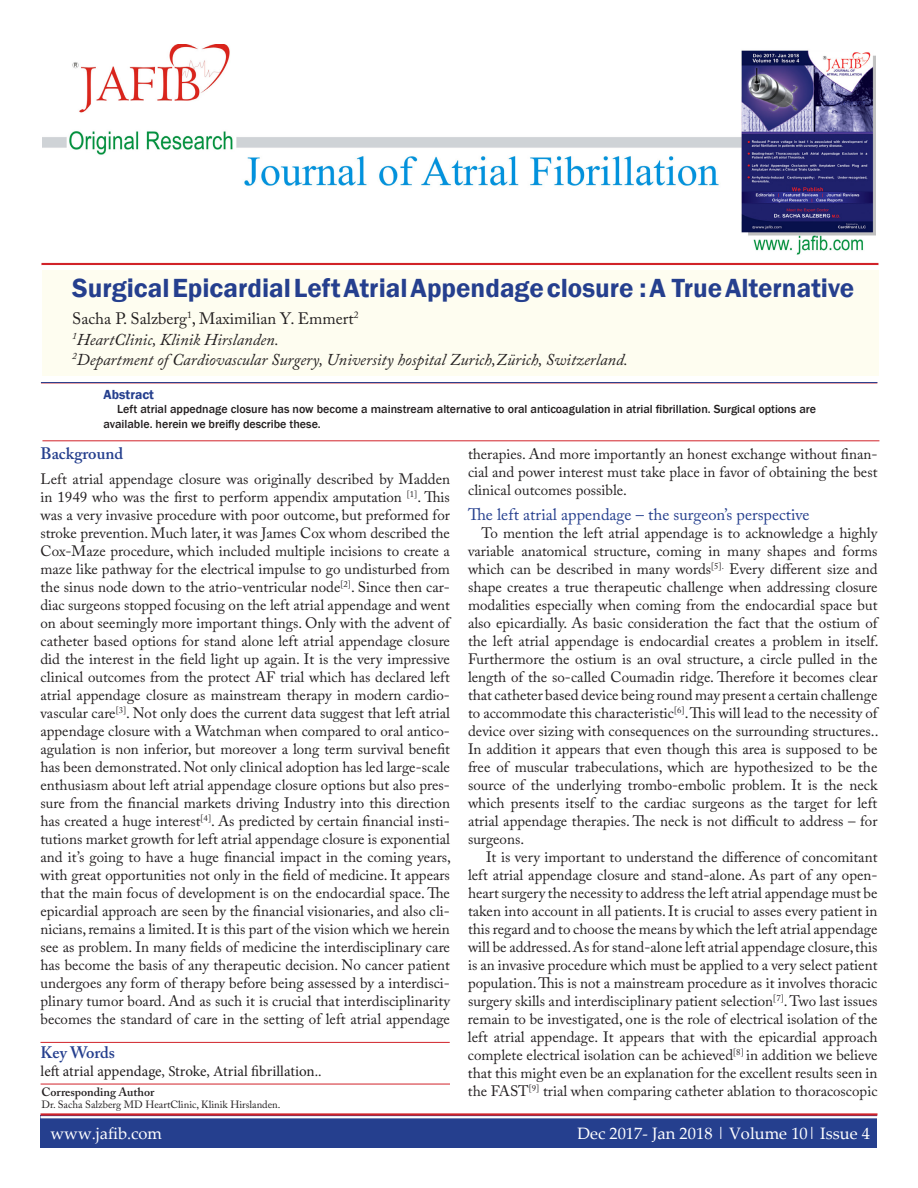
<style>
.page{position:relative;width:918px;height:1188px;background:#fff}
.page>*{position:absolute;margin:0;border:0;box-sizing:border-box;transform-origin:0 0}
._05_Article_Title{font:600 27px "Franklin Gothic";color:#253f8e}
._07_Author_Affiliati{font:italic 16.5px "Adobe Caslon Pro";color:#231f20}
._11_Body_Header{font:16.5px "Adobe Caslon Pro";color:#253f8e}
.white_header_for_blu{font:16.5px "Palatino Linotype";color:#fff}
._06_Author_block{font:16.5px "Adobe Caslon Pro";color:#231f20}
._11_Body_Header-2{font:600 16.5px "Adobe Caslon Pro";color:#253f8e}
._11_Body_Header-3{font:15px/18px "Adobe Caslon Pro";color:#231f20;text-align:justify}
._10_Body_Text{font:15px/18px "Adobe Caslon Pro";color:#231f20;text-align:justify}
.t1{font:15px "Minion Pro";color:#231f20}
._08_Abstract_Header{font:600 13.5px "Franklin Gothic";color:#253f8e}
._09_Abstract_Body{font:500 12px/14.4px "Franklin Gothic";color:#231f20}
._13_small_text_for_h{font:600 12px "Adobe Caslon Pro";color:#231f20}
._13_small_text_for_h-2{font:10.5px "Adobe Caslon Pro";color:#231f20}
</style>
<div class="page">
<div style="left:42px;top:270px;width:837px;height:106px;background:#fefdf0"></div>
<hr style="left:42px;top:441px;width:837px;height:1px;background:#d1232a">
<hr style="left:41px;top:383px;width:836px;height:1px;background:#d1232a">
<hr style="left:41px;top:382px;width:836px;height:1px;background:#253f8e">
<hr style="left:41px;top:1084px;width:409px;height:1px;background:#d1232a">
<hr style="left:40px;top:1042px;width:410px;height:1px;background:#d1232a">
<div style="left:40px;top:1115px;width:838px;height:33px;background:#253f8e"></div>
<hr style="left:40px;top:1113px;width:838px;height:3px;background:#d1232a">
<hr style="left:40px;top:1116px;width:838px;height:2px;background:#fff">
<hr style="left:41px;top:263px;width:837px;height:2px;background:#d1232a">
<img style="left:42px;top:45px;width:833px;height:210px">
<p class="_05_Article_Title" style="left:72px;top:271px;width:784px">Surgical Epicardial Left Atrial Appendage closure : A True Alternative</p>
<p class="_06_Author_block" style="left:72px;top:309px;width:288px">Sacha P. Salzberg<sup>1</sup>, Maximilian Y. Emmert<sup>2</sup></p>
<p class="_07_Author_Affiliati" style="left:72px;top:329px;width:208px"><sup>1</sup>HeartClinic, Klinik Hirslanden.</p>
<p class="_07_Author_Affiliati" style="left:72px;top:349px;width:557px"><sup>2</sup>Department of Cardiovascular Surgery, University hospital Zurich,Zürich, Switzerland.</p>
<p class="_08_Abstract_Header" style="left:104px;top:386px;width:52px">Abstract</p>
<p class="_09_Abstract_Body" style="left:104px;top:402px;width:714px;text-indent:14px">Left atrial appednage closure has now become a mainstream alternative to oral anticoagulation in atrial fibrillation. Surgical options are available. herein we breifly describe these.</p>
<p class="_11_Body_Header-2" style="left:40px;top:444px;width:84px">Background</p>
<p class="_11_Body_Header-3" style="left:40px;top:470px;width:412px">Left atrial appendage closure was originally described by Madden in 1949 who was the first to perform appendix amputation <sup>[1]</sup>. This was a very invasive procedure with poor outcome, but preformed for stroke prevention. Much later, it was James Cox whom described the Cox-Maze procedure, which included multiple incisions to create a maze like pathway for the electrical impulse to go undisturbed from the sinus node down to the atrio-ventricular node<sup>[2]</sup>. Since then car&shy;diac surgeons stopped focusing on the left atrial appendage and went on about seemingly more important things. Only with the advent of catheter based options for stand alone left atrial appendage closure did the interest in the field light up again. It is the very impressive clinical outcomes from the protect AF trial which has declared left atrial appendage closure as mainstream therapy in modern cardio&shy;vascular care<sup>[3]</sup>. Not only does the current data suggest that left atrial appendage closure with a Watchman when compared to oral antico&shy;agulation is non inferior, but moreover a long term survival benefit has been demonstrated. Not only clinical adoption has led large-scale enthusiasm about left atrial appendage closure options but also pres&shy;sure from the financial markets driving Industry into this direction has created a huge interest<sup>[4]</sup>. As predicted by certain financial insti&shy;tutions market growth for left atrial appendage closure is exponential and it’s going to have a huge financial impact in the coming years, with great opportunities not only in the field of medicine. It appears that the main focus of development is on the endocardial space. The epicardial approach are seen by the financial visionaries, and also cli&shy;nicians, remains a limited. It is this part of the vision which we herein see as problem. In many fields of medicine the interdisciplinary care has become the basis of any therapeutic decision. No cancer patient undergoes any form of therapy before being assessed by a interdisci&shy;plinary tumor board. And as such it is crucial that interdisciplinarity becomes the standard of care in the setting of left atrial appendage</p>
<p class="_11_Body_Header-2" style="left:41px;top:1043px;width:76px">Key Words</p>
<p class="t1" style="left:41px;top:1061px;width:283px">left atrial appendage, Stroke, Atrial fibrillation..</p>
<p class="_13_small_text_for_h" style="left:42px;top:1085px;width:114px">Corresponding Author</p>
<p class="_13_small_text_for_h-2" style="left:42px;top:1099px;width:240px">Dr. Sacha Salzberg MD HeartClinic, Klinik Hirslanden.</p>
<p class="_11_Body_Header-3" style="left:468px;top:445px;width:411px">therapies. And more importantly an honest exchange without finan&shy;cial and power interest must take place in favor of obtaining the best clinical outcomes possible.</p>
<p class="_11_Body_Header" style="left:468px;top:505px;width:343px">The left atrial appendage – the surgeon’s perspective</p>
<p class="_10_Body_Text" style="left:468px;top:524px;width:412px;text-indent:14px">To mention the left atrial appendage is to acknowledge a highly variable anatomical structure, coming in many shapes and forms which can be described in many words<sup>[5].</sup> Every different size and shape creates a true therapeutic challenge when addressing closure modalities especially when coming from the endocardial space but also epicardially. As basic consideration the fact that the ostium of the left atrial appendage is endocardial creates a problem in itself.<br>Furthermore the ostium is an oval structure, a circle pulled in the length of the so-called Coumadin ridge. Therefore it becomes clear that catheter based device being round may present a certain challenge to accommodate this characteristic<sup>[6]</sup>. This will lead to the necessity of device over sizing with consequences on the surrounding structures..<br>In addition it appears that even though this area is supposed to be free of muscular trabeculations, which are hypothesized to be the source of the underlying trombo-embolic problem. It is the neck which presents itself to the cardiac surgeons as the target for left atrial appendage therapies. The neck is not difficult to address – for surgeons.</p>
<p class="_10_Body_Text" style="left:468px;top:848px;width:411px;text-indent:18px">It is very important to understand the difference of concomitant left atrial appendage closure and stand-alone. As part of any open&shy;heart surgery the necessity to address the left atrial appendage must be taken into account in all patients. It is crucial to asses every patient in this regard and to choose the means by which the left atrial appendage will be addressed. As for stand-alone left atrial appendage closure, this is an invasive procedure which must be applied to a very select patient population. This is not a mainstream procedure as it involves thoracic surgery skills and interdisciplinary patient selection<sup>[7]</sup>. Two last issues remain to be investigated, one is the role of electrical isolation of the left atrial appendage. It appears that with the epicardial approach complete electrical isolation can be achieved<sup>[8]</sup> in addition we believe that this might even be an explanation for the excellent results seen in the FAST<sup>[9]</sup> trial when comparing catheter ablation to thoracoscopic</p>
<p class="white_header_for_blu" style="left:51px;top:1122px;width:113px">www.jafib.com</p>
<p class="white_header_for_blu" style="left:577px;top:1122px;width:294px">Dec 2017- Jan 2018 | Volume 10| Issue 4</p>
</div>
